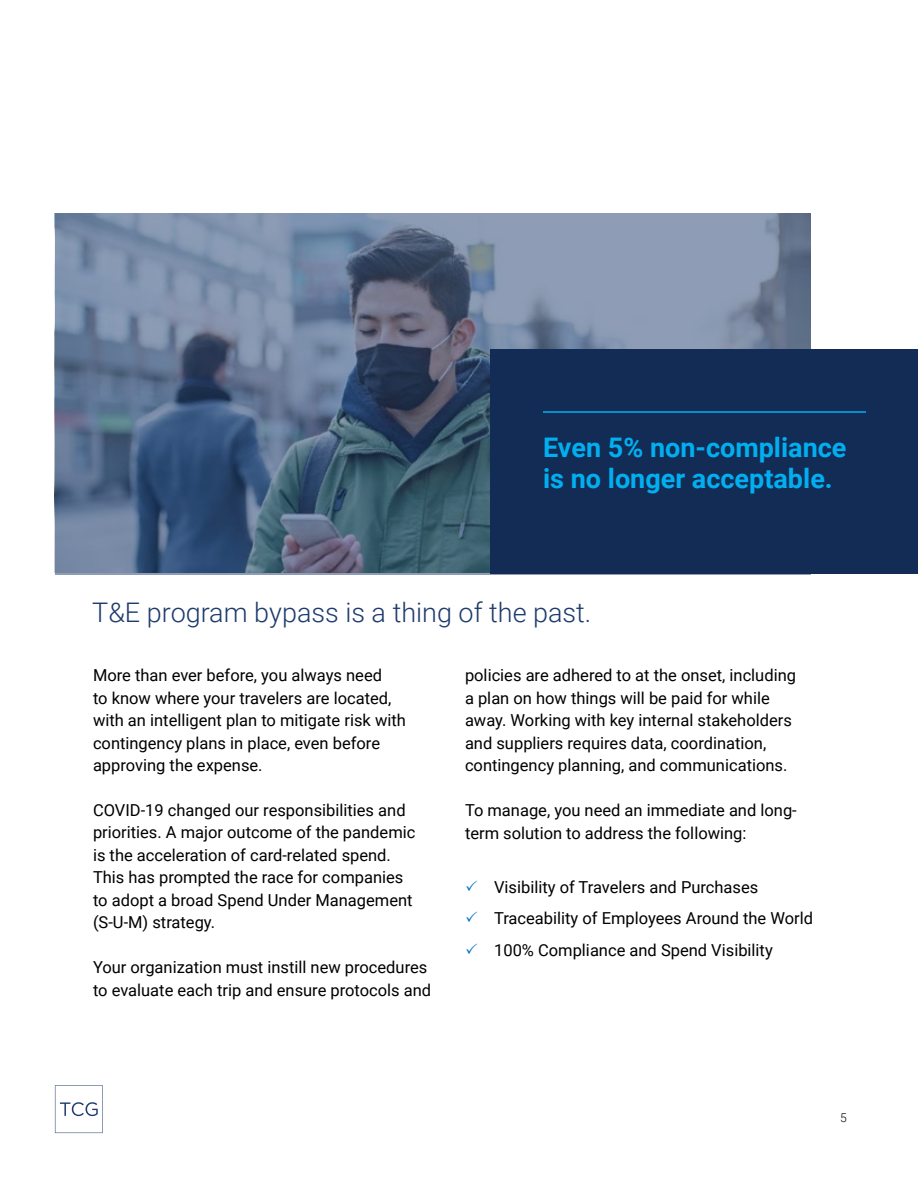
<style>
.page{position:relative;width:918px;height:1188px;background:#fff}
.page>*{position:absolute;margin:0;border:0;box-sizing:border-box;transform-origin:0 0}
.t1{font:700 27px/31.5px "Roboto";color:#01aff1}
.t2{font:300 27px "Roboto";color:#1d3b6c}
.t3{font:16.5px/22.5px "Roboto";color:#000}
.t4{font:300 12px "Roboto";color:#000}
</style>
<div class="page">
<svg style="left:55px;top:1085px;width:48px;height:48px"></svg>
<svg style="left:55px;top:213px;width:755px;height:361px;background:#61758f"></svg>
<div style="left:490px;top:349px;width:428px;height:225px;background:#122c55"></div>
<hr style="left:543px;top:411px;width:323px;height:2px;background:#01aff1">
<h1 class="t1" style="left:543px;top:430px;width:305px">Even 5% non-compliance is no longer acceptable.</h1>
<h1 class="t2" style="left:92px;top:594px;width:501px">T&amp;E program bypass is a thing of the past.</h1>
<p class="t3" style="left:93px;top:664px;width:314px">More than ever before, you always need<br>to know where your travelers are located, with an intelligent plan to mitigate risk with contingency plans in place, even before approving the expense.</p>
<p class="t3" style="left:93px;top:798px;width:324px">COVID-19 changed our responsibilities and priorities. A major outcome of the pandemic is the acceleration of card-related spend.<br>This has prompted the race for companies to adopt a broad Spend Under Management (S-U-M) strategy.</p>
<p class="t3" style="left:93px;top:955px;width:340px">Your organization must instill new procedures to evaluate each trip and ensure protocols and</p>
<p class="t3" style="left:465px;top:664px;width:333px">policies are adhered to at the onset, including a plan on how things will be paid for while away. Working with key internal stakeholders and suppliers requires data, coordination, contingency planning, and communications.</p>
<p class="t3" style="left:465px;top:799px;width:333px">To manage, you need an immediate and long&shy;term solution to address the following:</p>
<p class="t3" style="left:494px;top:871px;width:320px;line-height:31.5px">Visibility of Travelers and Purchases<br>Traceability of Employees Around the World<br>100% Compliance and Spend Visibility</p>
<p class="t4" style="left:840px;top:1109px;width:8px">5</p>
</div>
